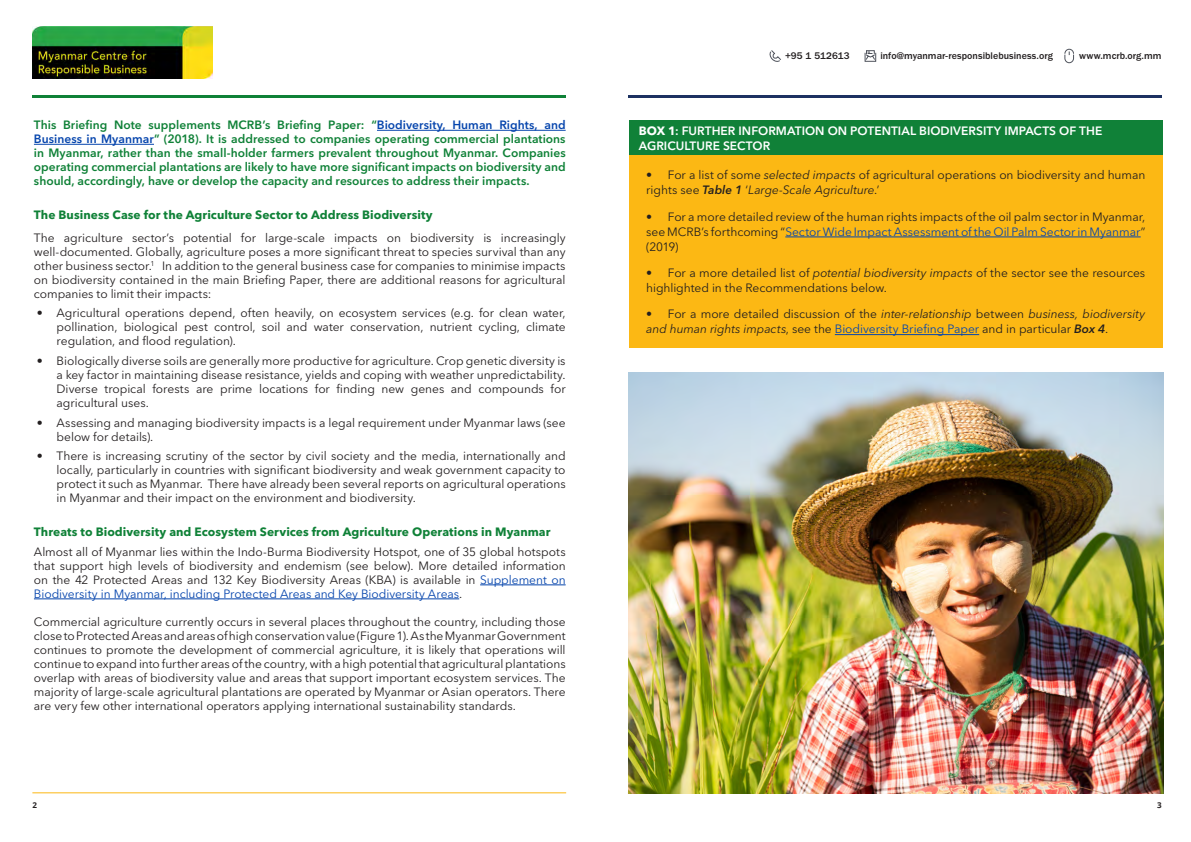
<style>
.page{position:relative;width:1191px;height:842px;background:#fff}
.page>*{position:absolute;margin:0;border:0;box-sizing:border-box;transform-origin:0 0}
.B___3pt_Space_After{font:12px/14px "Avenir Next LT Pro";letter-spacing:-.005em;color:#231f20;text-align:justify}
.B___Centre_Aligned{font:12px/15px "Avenir Next LT Pro";letter-spacing:-.005em;color:#231f20}
.B___3pt_Space_After-2{font:600 12px/14px "Avenir Next LT Pro";color:#0f8137;text-align:justify}
.B___3pt_Space_After-3{font:700 12px "Avenir Next LT Pro";letter-spacing:.005em;color:#0f8137}
.B___Centre_Aligned-2{font:600 12px/15px "Avenir Next LT Pro";color:#fff}
.t1{font:500 10px "ITC Franklin Gothic Std";letter-spacing:.005em;color:#231f20}
.t2{font:700 8px "Open Sans";color:#231f20}
.s1{color:#0645ad}
.s2{font-weight:700}
.s3{font-style:italic}
.s4{font-weight:600;font-style:italic}
</style>
<div class="page">
<hr style="left:32px;top:792px;width:534px;height:1px;background:#fcb814">
<hr style="left:33px;top:95px;width:532px;height:3px;background:#0f8137">
<hr style="left:628px;top:95px;width:533px;height:3px;background:#1c3161">
<img style="left:33px;top:27px;width:180px;height:52px">
<svg style="left:864px;top:50px;width:12px;height:12px"></svg>
<svg style="left:1064px;top:48px;width:10px;height:16px"></svg>
<svg style="left:769px;top:50px;width:12px;height:12px"></svg>
<hr style="left:377px;top:130px;width:188px;height:1px;background:#0645ad">
<hr style="left:34px;top:144px;width:120px;height:1px;background:#0645ad">
<hr style="left:480px;top:584px;width:85px;height:1px;background:#0645ad">
<hr style="left:34px;top:598px;width:425px;height:1px;background:#0645ad">
<div style="left:629px;top:120px;width:533px;height:36px;background:#108138"></div>
<div style="left:629px;top:156px;width:533px;height:192px;background:#fcb814"></div>
<hr style="left:785px;top:237px;width:355px;height:1px;background:#0645ad">
<hr style="left:835px;top:334px;width:144px;height:1px;background:#0645ad">
<img style="left:628px;top:372px;width:535px;height:421px">
<p class="B___3pt_Space_After-2" style="left:34px;top:118px;width:533px">This Briefing Note supplements MCRB’s Briefing Paper: “<span class="s1">Biodiversity, Human Rights, and Business in Myanmar</span>” (2018). It is addressed to companies operating commercial plantations in Myanmar, rather than the small-holder farmers prevalent throughout Myanmar. Companies operating commercial plantations are likely to have more significant impacts on biodiversity and should, accordingly, have or develop the capacity and resources to address their impacts.</p>
<p class="B___3pt_Space_After-3" style="left:34px;top:208px;width:400px">The Business Case for the Agriculture Sector to Address Biodiversity</p>
<p class="B___3pt_Space_After" style="left:34px;top:230px;width:533px">The agriculture sector’s potential for large-scale impacts on biodiversity is increasingly well-documented. Globally, agriculture poses a more significant threat to species survival than any other business sector.<sup>1</sup> In addition to the general business case for companies to minimise impacts on biodiversity contained in the main Briefing Paper, there are additional reasons for agricultural companies to limit their impacts:</p>
<p class="B___3pt_Space_After" style="left:57px;top:306px;width:510px;text-indent:-20px">• Agricultural operations depend, often heavily, on ecosystem services (e.g. for clean water, pollination, biological pest control, soil and water conservation, nutrient cycling, climate regulation, and flood regulation).</p>
<p class="B___3pt_Space_After" style="left:57px;top:354px;width:510px;text-indent:-20px">• Biologically diverse soils are generally more productive for agriculture. Crop genetic diversity is a key factor in maintaining disease resistance, yields and coping with weather unpredictability.<br>Diverse tropical forests are prime locations for finding new genes and compounds for agricultural uses.</p>
<p class="B___3pt_Space_After" style="left:57px;top:415px;width:510px;text-indent:-20px">• Assessing and managing biodiversity impacts is a legal requirement under Myanmar laws (see below for details).</p>
<p class="B___3pt_Space_After" style="left:57px;top:449px;width:510px;text-indent:-20px">• There is increasing scrutiny of the sector by civil society and the media, internationally and locally, particularly in countries with significant biodiversity and weak government capacity to protect it such as Myanmar. There have already been several reports on agricultural operations in Myanmar and their impact on the environment and biodiversity.</p>
<p class="B___3pt_Space_After-3" style="left:34px;top:524px;width:518px">Threats to Biodiversity and Ecosystem Services from Agriculture Operations in Myanmar</p>
<p class="B___3pt_Space_After" style="left:34px;top:544px;width:533px">Almost all of Myanmar lies within the Indo-Burma Biodiversity Hotspot, one of 35 global hotspots that support high levels of biodiversity and endemism (see below). More detailed information on the 42 Protected Areas and 132 Key Biodiversity Areas (KBA) is available in <span class="s1">Supplement on Biodiversity in Myanmar, including Protected Areas and Key Biodiversity Areas</span>.</p>
<p class="B___3pt_Space_After" style="left:34px;top:614px;width:533px">Commercial agriculture currently occurs in several places throughout the country, including those close to Protected Areas and areas of high conservation value (Figure 1). As the Myanmar Government continues to promote the development of commercial agriculture, it is likely that operations will continue to expand into further areas of the country, with a high potential that agricultural plantations overlap with areas of biodiversity value and areas that support important ecosystem services. The majority of large-scale agricultural plantations are operated by Myanmar or Asian operators. There are very few other international operators applying international sustainability standards.</p>
<p class="t1" style="left:785px;top:51px;width:66px">+95 1 512613</p>
<p class="t1" style="left:880px;top:51px;width:174px">info@myanmar-responsiblebusiness.org</p>
<p class="t1" style="left:1079px;top:51px;width:84px">www.mcrb.org.mm</p>
<p class="B___Centre_Aligned-2" style="left:639px;top:123px;width:465px"><span class="s2">BOX 1</span>: FURTHER INFORMATION ON POTENTIAL BIODIVERSITY IMPACTS OF THE<br>AGRICULTURE SECTOR</p>
<p class="B___Centre_Aligned" style="left:646px;top:168px;width:500px">• For a list of some <span class="s3">selected impacts</span> of agricultural operations on biodiversity and human rights see <span class="s4">Table 1</span> ‘<span class="s3">Large-Scale Agriculture</span>.’</p>
<p class="B___Centre_Aligned" style="left:646px;top:209px;width:500px;text-align:justify">• For a more detailed review of the human rights impacts of the oil palm sector in Myanmar, see MCRB’s forthcoming “<span class="s1">Sector Wide Impact Assessment of the Oil Palm Sector in Myanmar</span>” (2019)</p>
<p class="B___Centre_Aligned" style="left:646px;top:265px;width:500px">• For a more detailed list of <span class="s3">potential biodiversity impacts</span> of the sector see the resources highlighted in the Recommendations below.</p>
<p class="B___Centre_Aligned" style="left:646px;top:307px;width:500px">• For a more detailed discussion of the <span class="s3">inter-relationship</span> between <span class="s3">business, biodiversity and human rights impacts</span>, see the <span class="s1">Biodiversity Briefing Paper</span> and in particular <span class="s4">Box 4</span>.</p>
<p class="t2" style="left:32px;top:800px;width:6px">2</p>
<p class="t2" style="left:1157px;top:800px;width:6px">3</p>
</div>
